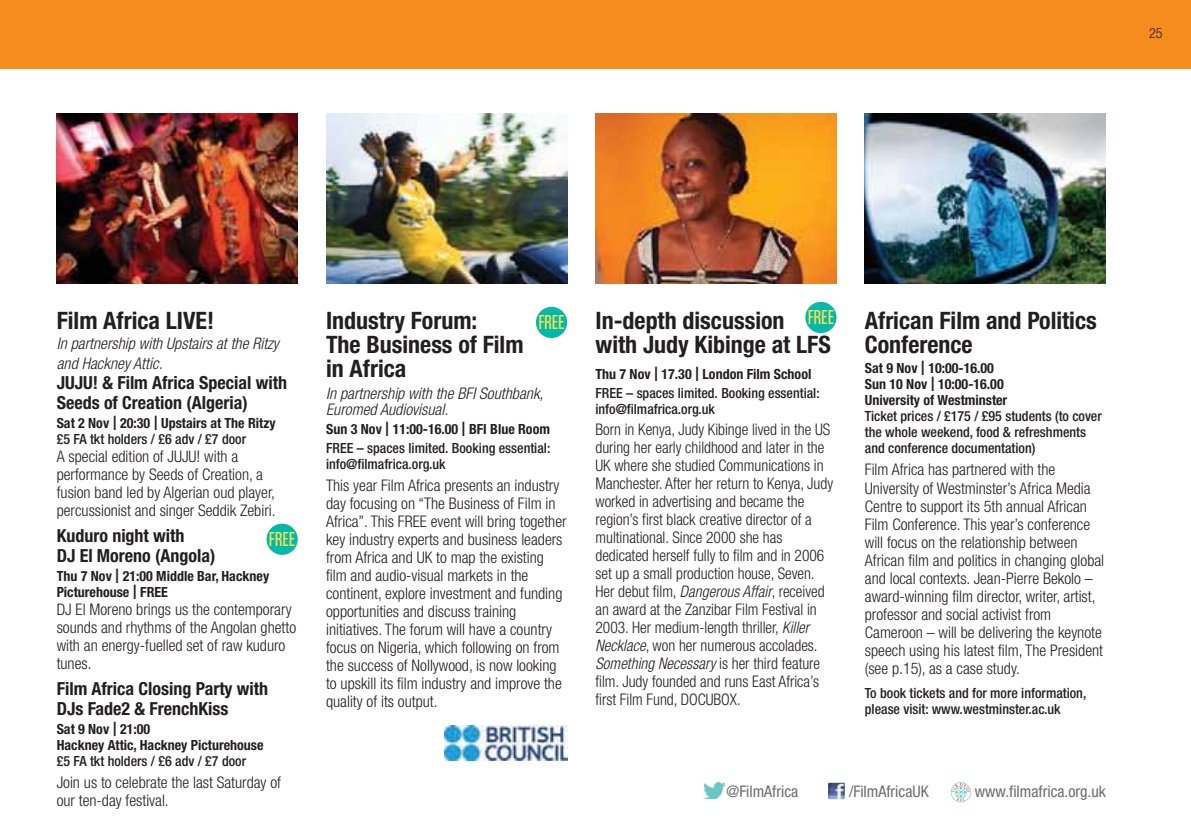
<style>
.page{position:relative;width:1191px;height:840px;background:#fff}
.page>*{position:absolute;margin:0;border:0;box-sizing:border-box;transform-origin:0 0}
.t1{font:700 condensed 24px/24px "Helvetica Neue";color:#231f20}
.t2{font:20px "Rama Gothic E";color:#fde04d}
.t3{font:700 condensed 18px/20px "Helvetica Neue";color:#231f20}
.t4{font:300 condensed 16px/18px "Helvetica Neue";color:#231f20}
.t5{font:italic 300 condensed 16px/20px "Helvetica Neue";color:#231f20}
.t6{font:condensed 16px "Helvetica Neue";color:#6d6e70}
.t7{font:500 condensed 14px/16px "Helvetica Neue";color:#231f20}
.t8{font:700 condensed 14px/16px "Helvetica Neue";color:#231f20}
.t9{font:300 condensed 14px "Helvetica Neue";color:#231f20}
.s1{font-weight:400;font-size:20px}
.s2{font-weight:500}
.s3{font-weight:700}
.s4{font-style:italic}
</style>
<div class="page">
<div style="left:0;top:0;width:1191px;height:68px;background:#f68b1e"></div>
<img style="left:704px;top:782px;width:20px;height:16px">
<img style="left:828px;top:782px;width:16px;height:16px">
<svg style="left:950px;top:782px;width:21px;height:19px"></svg>
<img style="left:326px;top:113px;width:241px;height:170px">
<img style="left:57px;top:113px;width:241px;height:170px">
<img style="left:595px;top:113px;width:241px;height:170px">
<img style="left:865px;top:113px;width:241px;height:170px">
<div style="left:266px;top:523px;width:32px;height:31px;background:#04b9aa;border-radius:50%"></div>
<div style="left:536px;top:306px;width:31px;height:32px;background:#04b9aa;border-radius:50%"></div>
<div style="left:805px;top:302px;width:31px;height:31px;background:#04b9aa;border-radius:50%"></div>
<img style="left:444px;top:725px;width:123px;height:35px">
<p class="t9" style="left:1149px;top:28px;width:15px">25</p>
<h1 class="t1" style="left:57px;top:310px;width:159px">Film Africa LIVE!</h1>
<p class="t5" style="left:57px;top:335px;width:224px">In partnership with Upstairs at the Ritzy and Hackney Attic.</p>
<p class="t3" style="left:57px;top:374px;width:232px">JUJU! &amp; Film Africa Special with<br>Seeds of Creation (Algeria)</p>
<p class="t8" style="left:57px;top:416px;width:220px">Sat 2 Nov <span class="s1">l</span> 20:30 <span class="s1">l</span> Upstairs at The Ritzy <span class="s2">£5 FA tkt holders / £6 adv / £7 door</span></p>
<p class="t4" style="left:57px;top:448px;width:220px">A special edition of JUJU! with a performance by Seeds of Creation, a fusion band led by Algerian oud player, percussionist and singer Seddik Zebiri.</p>
<p class="t3" style="left:57px;top:527px;width:160px">Kuduro night with<br>DJ El Moreno (Angola)</p>
<p class="t8" style="left:57px;top:569px;width:214px">Thu 7 Nov <span class="s1">l</span> 21:00 Middle Bar, Hackney<br>Picturehouse <span class="s1">l</span> FREE</p>
<p class="t4" style="left:57px;top:601px;width:241px">DJ El Moreno brings us the contemporary sounds and rhythms of the Angolan ghetto with an energy-fuelled set of raw kuduro tunes.</p>
<p class="t3" style="left:57px;top:679px;width:213px">Film Africa Closing Party with<br>DJs Fade2 &amp; FrenchKiss</p>
<p class="t8" style="left:57px;top:721px;width:208px">Sat 9 Nov <span class="s1">l</span> 21:00<br>Hackney Attic, Hackney Picturehouse</p>
<p class="t7" style="left:57px;top:753px;width:191px">£5 FA tkt holders / £6 adv / £7 door</p>
<p class="t4" style="left:57px;top:773px;width:226px">Join us to celebrate the last Saturday of our ten-day festival.</p>
<p class="t2" style="left:269px;top:531px;width:28px">FREE</p>
<p class="t2" style="left:538px;top:314px;width:28px">FREE</p>
<p class="t2" style="left:807px;top:309px;width:28px">FREE</p>
<h1 class="t1" style="left:595px;top:310px;width:237px">In-depth discussion with Judy Kibinge at LFS</h1>
<p class="t7" style="left:595px;top:365px;width:226px;line-height:18.8px"><span class="s3">Thu 7 Nov</span> <span class="s1">l</span> <span class="s3">17.30</span> <span class="s1">l</span> <span class="s3">London Film School<br></span>FREE – spaces limited. Booking essential:</p>
<p class="t7" style="left:595px;top:402px;width:121px">info@filmafrica.org.uk</p>
<p class="t4" style="left:595px;top:421px;width:239px">Born in Kenya, Judy Kibinge lived in the US during her early childhood and later in the UK where she studied Communications in Manchester. After her return to Kenya, Judy worked in advertising and became the region’s first black creative director of a multinational. Since 2000 she has dedicated herself fully to film and in 2006 set up a small production house, Seven.<br>Her debut film, <span class="s4">Dangerous Affair</span>, received an award at the Zanzibar Film Festival in 2003. Her medium-length thriller, <span class="s4">Killer Necklace</span>, won her numerous accolades.<br><span class="s4">Something Necessary</span> is her third feature film. Judy founded and runs East Africa’s first Film Fund, DOCUBOX.</p>
<h1 class="t1" style="left:326px;top:310px;width:199px">Industry Forum:<br>The Business of Film in Africa</h1>
<p class="t5" style="left:326px;top:386px;width:219px;line-height:16px">In partnership with the BFI Southbank,<br>Euromed Audiovisual.</p>
<p class="t7" style="left:326px;top:420px;width:226px;line-height:18.8px"><span class="s3">Sun 3 Nov</span> <span class="s1">l</span> <span class="s3">11:00-16.00</span> <span class="s1">l</span> <span class="s3">BFI Blue Room<br></span>FREE – spaces limited. Booking essential:</p>
<p class="t7" style="left:326px;top:457px;width:121px">info@filmafrica.org.uk</p>
<p class="t4" style="left:326px;top:477px;width:242px">This year Film Africa presents an industry day focusing on “The Business of Film in Africa”. This FREE event will bring together key industry experts and business leaders from Africa and UK to map the existing film and audio-visual markets in the continent, explore investment and funding opportunities and discuss training initiatives. The forum will have a country focus on Nigeria, which following on from the success of Nollywood, is now looking to upskill its film industry and improve the quality of its output.</p>
<h1 class="t1" style="left:865px;top:310px;width:233px">African Film and Politics<br>Conference</h1>
<p class="t8" style="left:865px;top:361px;width:144px">Sat 9 Nov <span class="s1">l</span> 10:00-16.00<br>Sun 10 Nov <span class="s1">l</span> 10:00-16.00<br>University of Westminster</p>
<p class="t7" style="left:865px;top:409px;width:238px">Ticket prices / £175 / £95 students (to cover the whole weekend, food &amp; refreshments and conference documentation)</p>
<p class="t4" style="left:865px;top:462px;width:241px">Film Africa has partnered with the University of Westminster’s Africa Media Centre to support its 5th annual African Film Conference. This year’s conference will focus on the relationship between African film and politics in changing global and local contexts. Jean-Pierre Bekolo – award-winning film director, writer, artist, professor and social activist from Cameroon – will be delivering the keynote speech using his latest film, The President (see p.15), as a case study.</p>
<p class="t7" style="left:865px;top:685px;width:223px">To book tickets and for more information, please visit: www.westminster.ac.uk</p>
<p class="t6" style="left:726px;top:784px;width:73px">@FilmAfrica</p>
<p class="t6" style="left:849px;top:784px;width:81px">/FilmAfricaUK</p>
<p class="t6" style="left:975px;top:784px;width:133px">www.filmafrica.org.uk</p>
</div>
